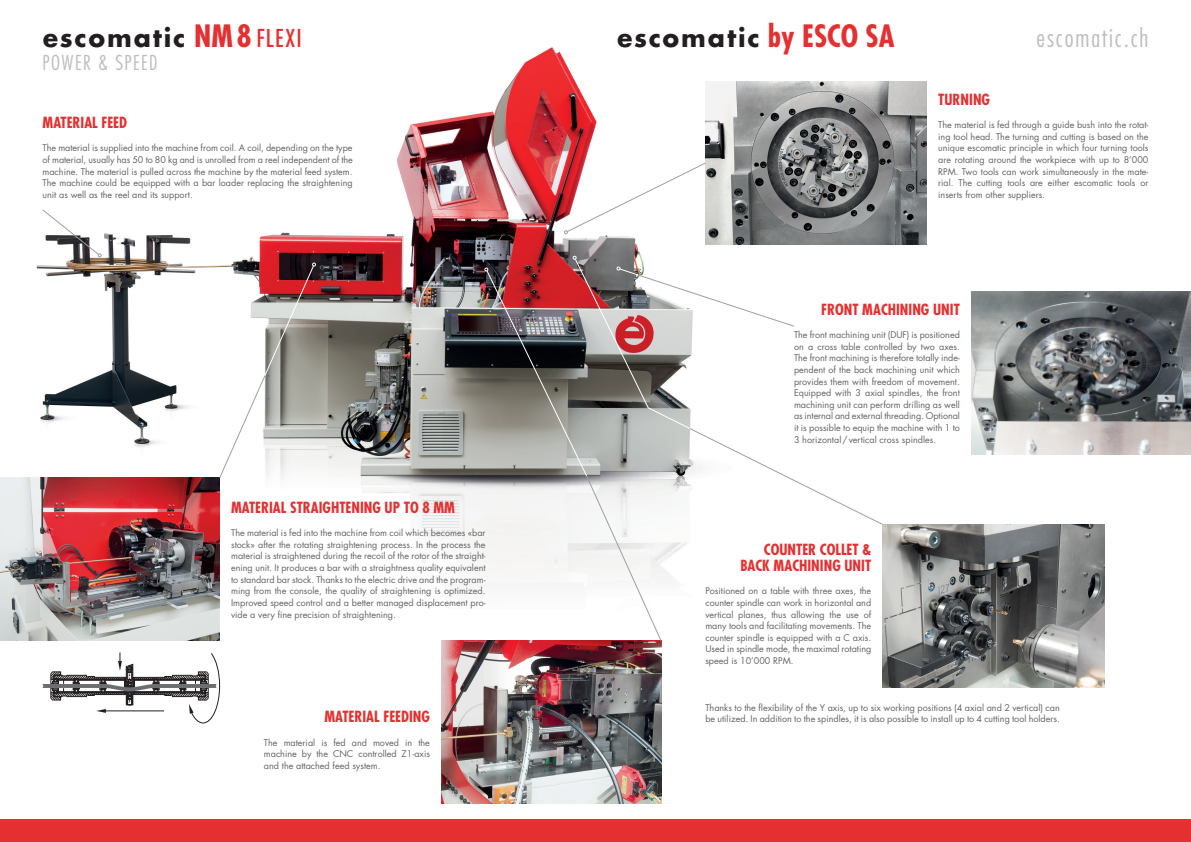
<style>
.page{position:relative;width:1191px;height:842px;background:#fff}
.page>*{position:absolute;margin:0;border:0;box-sizing:border-box;transform-origin:0 0}
.t1{font:700 25px "Futura";letter-spacing:.06em;color:#231f20}
.t2{font:300 condensed 25px "Futura";letter-spacing:.075em;color:#bcbdc0}
.Titre_slogan_gris{font:300 condensed 20px "Futura";letter-spacing:.065em;color:#bcbdc0}
.Titre_rouge_intérieu{font:700 condensed 15px/15.6px "Futura";color:#e43030;text-align:right}
.Texte_justifié_gris{font:9px/11.7px "Futura";color:#636366;text-align:justify}
.s1{font-stretch:condensed;font-size:30px;color:#e43030}
.s2{font-weight:400;font-stretch:condensed;font-size:24px;color:#e43030}
</style>
<div class="page">
<img style="left:26px;top:47px;width:708px;height:691px">
<img style="left:441px;top:641px;width:220px;height:163px">
<img style="left:882px;top:524px;width:222px;height:163px">
<img style="left:0;top:478px;width:220px;height:163px">
<img style="left:971px;top:291px;width:220px;height:163px">
<svg style="left:43px;top:652px;width:177px;height:71px"></svg>
<img style="left:705px;top:82px;width:222px;height:163px">
<div style="left:0;top:819px;width:595px;height:23px;background:#e43030"></div>
<div style="left:595px;top:819px;width:596px;height:23px;background:#e43030"></div>
<svg style="left:564px;top:162px;width:142px;height:72px"></svg>
<svg style="left:41px;top:209px;width:61px;height:48px"></svg>
<svg style="left:219px;top:263px;width:97px;height:216px"></svg>
<svg style="left:483px;top:255px;width:400px;height:387px"></svg>
<p class="t1" style="left:43px;top:19px;width:261px">escomatic <span class="s1">NM8</span> <span class="s2">FLEXI</span></p>
<p class="t1" style="left:617px;top:19px;width:279px">escomatic <span class="s1">by ESCO SA</span></p>
<p class="Titre_slogan_gris" style="left:43px;top:50px;width:116px">POWER &amp; SPEED</p>
<p class="Titre_rouge_intérieu" style="left:43px;top:115px;width:86px">MATERIAL FEED</p>
<p class="Texte_justifié_gris" style="left:43px;top:142px;width:312px">The material is supplied into the machine from coil. A coil, depending on the type of material, usually has 50 to 80 kg and is unrolled from a reel independent of the machine. The material is pulled across the machine by the material feed system.<br>The machine could be equipped with a bar loader replacing the straightening unit as well as the reel and its support.</p>
<p class="Titre_rouge_intérieu" style="left:938px;top:91px;width:53px">TURNING</p>
<p class="t2" style="left:1036px;top:22px;width:113px">escomatic.ch</p>
<p class="Texte_justifié_gris" style="left:938px;top:119px;width:212px">The material is fed through a guide bush into the rotat&shy;ing tool head. The turning and cutting is based on the unique escomatic principle in which four turning tools are rotating around the workpiece with up to 8’000<br>RPM. Two tools can work simultaneously in the mate&shy;rial. The cutting tools are either escomatic tools or inserts from other suppliers.</p>
<p class="Titre_rouge_intérieu" style="left:821px;top:301px;width:140px">FRONT MACHINING UNIT</p>
<p class="Titre_rouge_intérieu" style="left:231px;top:499px;width:225px">MATERIAL STRAIGHTENING UP TO 8 MM</p>
<p class="Texte_justifié_gris" style="left:231px;top:527px;width:256px">The material is fed into the machine from coil which becomes «bar stock» after the rotating straightening process. In the process the material is straightened during the recoil of the rotor of the straight&shy;ening unit. It produces a bar with a straightness quality equivalent to standard bar stock. Thanks to the electric drive and the program&shy;ming from the console, the quality of straightening is optimized.<br>Improved speed control and a better managed displacement pro&shy;vide a very fine precision of straightening.</p>
<p class="Titre_rouge_intérieu" style="left:324px;top:709px;width:107px">MATERIAL FEEDING</p>
<p class="Texte_justifié_gris" style="left:264px;top:736px;width:167px">The material is fed and moved in the machine by the CNC controlled Z1-axis and the attached feed system.</p>
<p class="Texte_justifié_gris" style="left:794px;top:329px;width:167px">The front machining unit (DUF) is positioned on a cross table controlled by two axes.<br>The front machining is therefore totally inde&shy;pendent of the back machining unit which provides them with freedom of movement.<br>Equipped with 3 axial spindles, the front machining unit can perform drilling as well as internal and external threading. Optional it is possible to equip the machine with 1 to 3 horizontal/vertical cross spindles.</p>
<p class="Titre_rouge_intérieu" style="left:740px;top:542px;width:132px">COUNTER COLLET &amp;<br>BACK MACHINING UNIT</p>
<p class="Texte_justifié_gris" style="left:705px;top:585px;width:167px">Positioned on a table with three axes, the counter spindle can work in horizontal and vertical planes, thus allowing the use of many tools and facilitating movements. The counter spindle is equipped with a C axis.<br>Used in spindle mode, the maximal rotating speed is 10’000 RPM.</p>
<p class="Texte_justifié_gris" style="left:705px;top:701px;width:356px">Thanks to the flexibility of the Y axis, up to six working positions (4 axial and 2 vertical) can be utilized. In addition to the spindles, it is also possible to install up to 4 cutting tool holders.</p>
</div>
